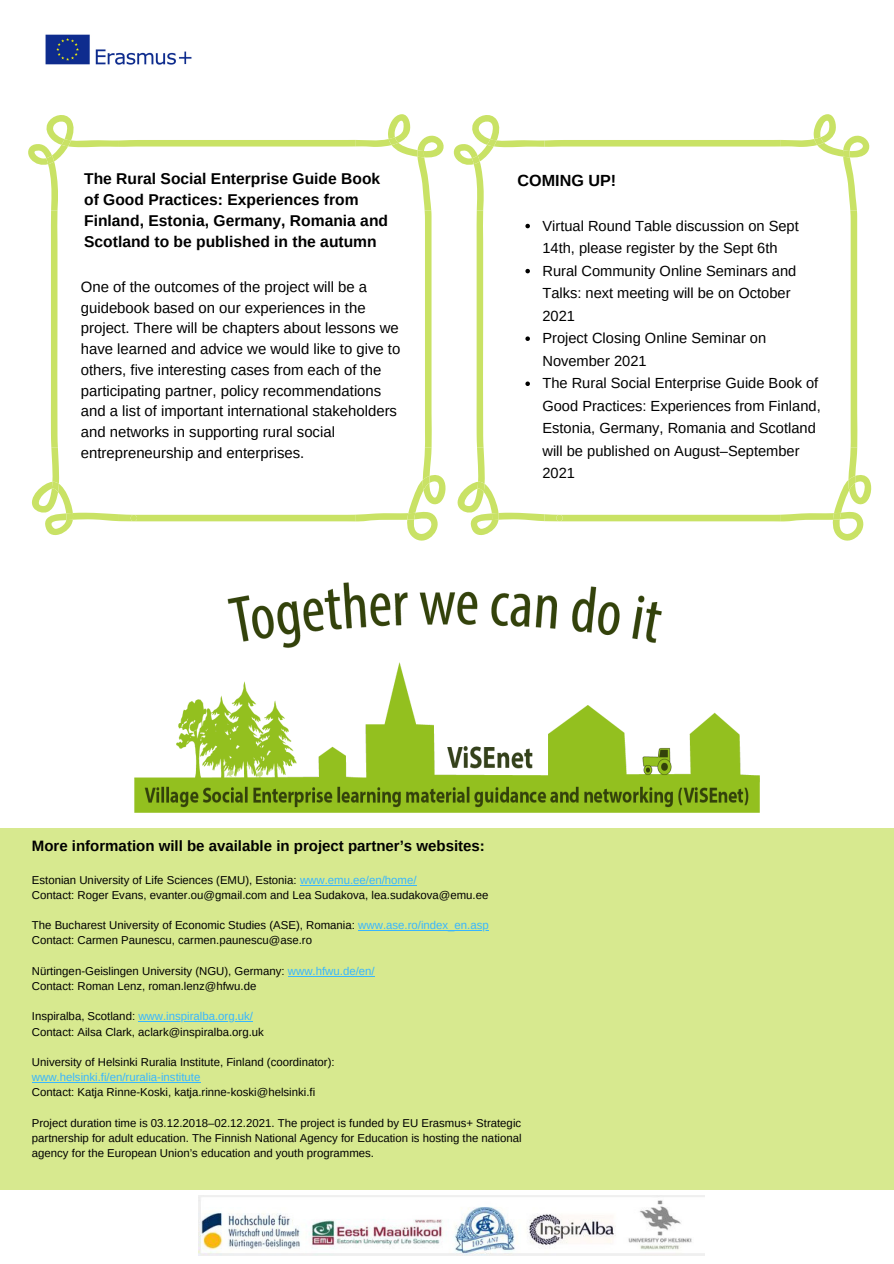
<style>
.page{position:relative;width:894px;height:1264px;background:#fff}
.page>*{position:absolute;margin:0;border:0;box-sizing:border-box;transform-origin:0 0}
.t1{font:700 16.2px "Arimo";color:#000}
.t2{font:700 15.6px/20.7px "Arimo";color:#000}
.t3{font:700 15px "Arimo";color:#000}
.t4{font:14.85px/20.7px "Arimo";color:#000}
.t5{font:14.7px/22.5px "Arimo";color:#000}
.t6{font:11.4px/15.1px "Arimo";color:#000;text-align:justify}
.t7{font:11.4px "Arimo";color:#38b6ff}
.s1{color:#38b6ff}
.s2{color:#000}
</style>
<div class="page">
<img style="left:45px;top:34px;width:147px;height:31px">
<div style="left:0;top:828px;width:893px;height:361px;background:#d7e98f"></div>
<img style="left:135px;top:582px;width:624px;height:230px">
<img style="left:199px;top:1195px;width:505px;height:60px">
<svg style="left:453px;top:114px;width:419px;height:427px"></svg>
<hr style="left:300px;top:884px;width:116px;height:1px;background:#38b6ff">
<hr style="left:358px;top:930px;width:130px;height:1px;background:#38b6ff">
<hr style="left:288px;top:975px;width:86px;height:1px;background:#38b6ff">
<hr style="left:138px;top:1021px;width:115px;height:1px;background:#38b6ff">
<hr style="left:32px;top:1082px;width:168px;height:1px;background:#38b6ff">
<svg style="left:28px;top:114px;width:418px;height:427px"></svg>
<p class="t2" style="left:84px;top:169px;width:305px">The Rural Social Enterprise Guide Book of Good Practices: Experiences from Finland, Estonia, Germany, Romania and Scotland to be published in the autumn</p>
<p class="t4" style="left:81px;top:276px;width:321px">One of the outcomes of the project will be a guidebook based on our experiences in the project. There will be chapters about lessons we have learned and advice we would like to give to others, five interesting cases from each of the participating partner, policy recommendations and a list of important international stakeholders and networks in supporting rural social entrepreneurship and enterprises.</p>
<p class="t1" style="left:517px;top:171px;width:100px">COMING UP!</p>
<p class="t5" style="left:542px;top:214px;width:258px">Virtual Round Table discussion on Sept<br>14th, please register by the Sept 6th</p>
<p class="t5" style="left:542px;top:259px;width:255px">Rural Community Online Seminars and<br>Talks: next meeting will be on October<br>2021</p>
<p class="t5" style="left:542px;top:327px;width:225px">Project Closing Online Seminar on<br>November 2021</p>
<p class="t5" style="left:542px;top:372px;width:280px">The Rural Social Enterprise Guide Book of Good Practices: Experiences from Finland, Estonia, Germany, Romania and Scotland will be published on August–September 2021</p>
<p class="t3" style="left:32px;top:837px;width:454px">More information will be available in project partner’s websites:</p>
<p class="t6" style="left:32px;top:872px;width:386px">Estonian University of Life Sciences (EMU), Estonia: <span class="s1">www.emu.ee/en/home/</span></p>
<p class="t6" style="left:32px;top:887px;width:458px">Contact: Roger Evans, evanter.ou@gmail.com and Lea Sudakova, lea.sudakova@emu.ee</p>
<p class="t6" style="left:32px;top:917px;width:458px">The Bucharest University of Economic Studies (ASE), Romania: <span class="s1">www.ase.ro/index_en.asp</span></p>
<p class="t6" style="left:32px;top:932px;width:281px">Contact: Carmen Paunescu, carmen.paunescu@ase.ro</p>
<p class="t6" style="left:32px;top:963px;width:344px">Nürtingen-Geislingen University (NGU), Germany: <span class="s1">www.hfwu.de/en/</span></p>
<p class="t6" style="left:32px;top:978px;width:226px">Contact: Roman Lenz, roman.lenz@hfwu.de</p>
<p class="t7" style="left:32px;top:1010px;width:222px"><span class="s2">Inspiralba, Scotland:</span> www.inspiralba.org.uk/</p>
<p class="t6" style="left:32px;top:1024px;width:233px">Contact: Ailsa Clark, aclark@inspiralba.org.uk</p>
<p class="t6" style="left:32px;top:1054px;width:304px">University of Helsinki Ruralia Institute, Finland (coordinator):</p>
<p class="t7" style="left:32px;top:1070px;width:170px">www.helsinki.fi/en/ruralia-institute</p>
<p class="t6" style="left:32px;top:1084px;width:285px">Contact: Katja Rinne-Koski, katja.rinne-koski@helsinki.fi</p>
<p class="t6" style="left:32px;top:1115px;width:491px">Project duration time is 03.12.2018–02.12.2021. The project is funded by EU Erasmus+ Strategic partnership for adult education. The Finnish National Agency for Education is hosting the national agency for the European Union’s education and youth programmes.</p>
</div>
